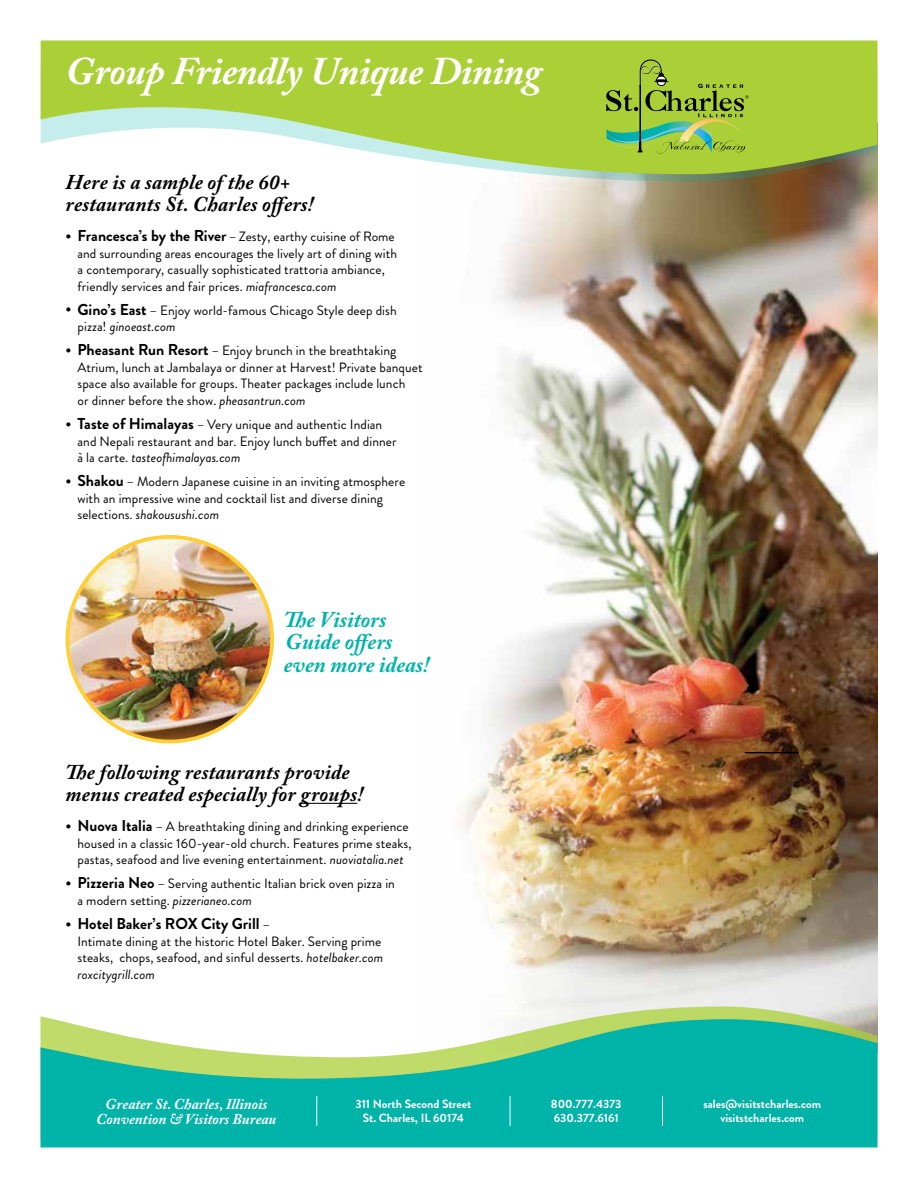
<style>
.page{position:relative;width:918px;height:1188px;background:#fff}
.page>*{position:absolute;margin:0;border:0;box-sizing:border-box;transform-origin:0 0}
.t1{font:italic 700 39px "Adobe Caslon Pro";letter-spacing:-.01em;color:#fff}
.t2{font:italic 700 22.5px/22.5px "Adobe Caslon Pro";color:#00b3a9}
.t3{font:italic 700 21px/22.5px "Adobe Caslon Pro";letter-spacing:.01em;color:#000}
.t4{font:700 15.75px "Brandon Grotesque";color:#000}
.t5{font:italic 700 15px/15px "Adobe Caslon Pro";color:#fff;text-align:center}
.t6{font:13.5px/16.5px "Brandon Grotesque";letter-spacing:.005em;color:#000}
.t7{font:700 12px/13.5px "Brandon Grotesque";color:#fff;text-align:center}
.s1{font-weight:700;font-size:15.75px}
.s2{font-style:italic}
.s3{font-weight:400;font-size:13.5px}
</style>
<div class="page">
<img style="left:457px;top:182px;width:421px;height:824px">
<hr style="left:300px;top:803px;width:57px;height:1px;background:#000">
<hr style="left:745px;top:752px;width:54px;height:1px;background:#000">
<svg style="left:539px;top:177px;width:339px;height:5px;background:#928d74"></svg>
<svg style="left:41px;top:41px;width:837px;height:136px;fill:#abd037"></svg>
<svg style="left:40px;top:1006px;width:838px;height:13px"></svg>
<svg style="left:40px;top:1019px;width:838px;height:128px;background:#3ac1aa"></svg>
<hr style="left:662px;top:1096px;width:1px;height:30px;background:#fff">
<hr style="left:510px;top:1096px;width:1px;height:30px;background:#fff">
<hr style="left:316px;top:1096px;width:1px;height:30px;background:#fff">
<img style="left:67px;top:537px;width:205px;height:205px;border-radius:102px">
<svg style="left:606px;top:56px;width:143px;height:101px;background:#93bb3d"></svg>
<h1 class="t1" style="left:66px;top:48px;width:478px">Group Friendly Unique Dining</h1>
<h3 class="t3" style="left:66px;top:170px;width:250px">Here is a sample of the 60+ restaurants St. Charles offers!</h3>
<p class="t6" style="left:78px;top:228px;width:321px;text-indent:-12px"><span class="s1">• Francesca’s by the River</span> – Zesty, earthy cuisine of Rome and surrounding areas encourages the lively art of dining with a contemporary, casually sophisticated trattoria ambiance, friendly services and fair prices. <span class="s2">miafrancesca.com</span></p>
<p class="t6" style="left:78px;top:302px;width:321px;text-indent:-12px"><span class="s1">• Gino’s East</span> – Enjoy world-famous Chicago Style deep dish pizza! <span class="s2">ginoeast.com</span></p>
<p class="t6" style="left:78px;top:343px;width:347px;text-indent:-12px"><span class="s1">• Pheasant Run Resort</span> – Enjoy brunch in the breathtaking Atrium, lunch at Jambalaya or dinner at Harvest! Private banquet space also available for groups. Theater packages include lunch<br>or dinner before the show. <span class="s2">pheasantrun.com</span></p>
<p class="t6" style="left:78px;top:416px;width:321px;text-indent:-12px"><span class="s1">• Taste of Himalayas</span> – Very unique and authentic Indian and Nepali restaurant and bar. Enjoy lunch buffet and dinner à la carte. <span class="s2">tasteofhimalayas.com</span></p>
<p class="t6" style="left:78px;top:474px;width:329px;text-indent:-12px"><span class="s1">• Shakou</span> – Modern Japanese cuisine in an inviting atmosphere with an impressive wine and cocktail list and diverse dining selections. <span class="s2">shakousushi.com</span></p>
<h2 class="t2" style="left:284px;top:608px;width:147px">The Visitors<br>Guide offers even more ideas!</h2>
<h3 class="t3" style="left:66px;top:760px;width:299px">The following restaurants provide menus created especially for groups!</h3>
<p class="t6" style="left:78px;top:819px;width:336px;text-indent:-12px"><span class="s1">• Nuova Italia</span> – A breathtaking dining and drinking experience housed in a classic 160-year-old church. Features prime steaks, pastas, seafood and live evening entertainment. <span class="s2">nuoviatalia.net</span></p>
<p class="t6" style="left:78px;top:876px;width:319px;text-indent:-12px"><span class="s1">• Pizzeria Neo</span> – Serving authentic Italian brick oven pizza in a modern setting. <span class="s2">pizzerianeo.com</span></p>
<p class="t4" style="left:66px;top:913px;width:206px">• Hotel Baker’s ROX City Grill <span class="s3">–</span></p>
<p class="t6" style="left:78px;top:933px;width:307px">Intimate dining at the historic Hotel Baker. Serving prime steaks, chops, seafood, and sinful desserts. <span class="s2">hotelbaker.com roxcitygrill.com</span></p>
<p class="t5" style="left:96px;top:1096px;width:182px">Greater St. Charles, Illinois<br>Convention &amp; Visitors Bureau</p>
<p class="t7" style="left:355px;top:1098px;width:117px">311 North Second Street<br>St. Charles, IL 60174</p>
<p class="t7" style="left:551px;top:1098px;width:72px;text-align:left">800.777.4373<br>630.377.6161</p>
<p class="t7" style="left:703px;top:1098px;width:119px">sales@visitstcharles.com visitstcharles.com</p>
</div>
